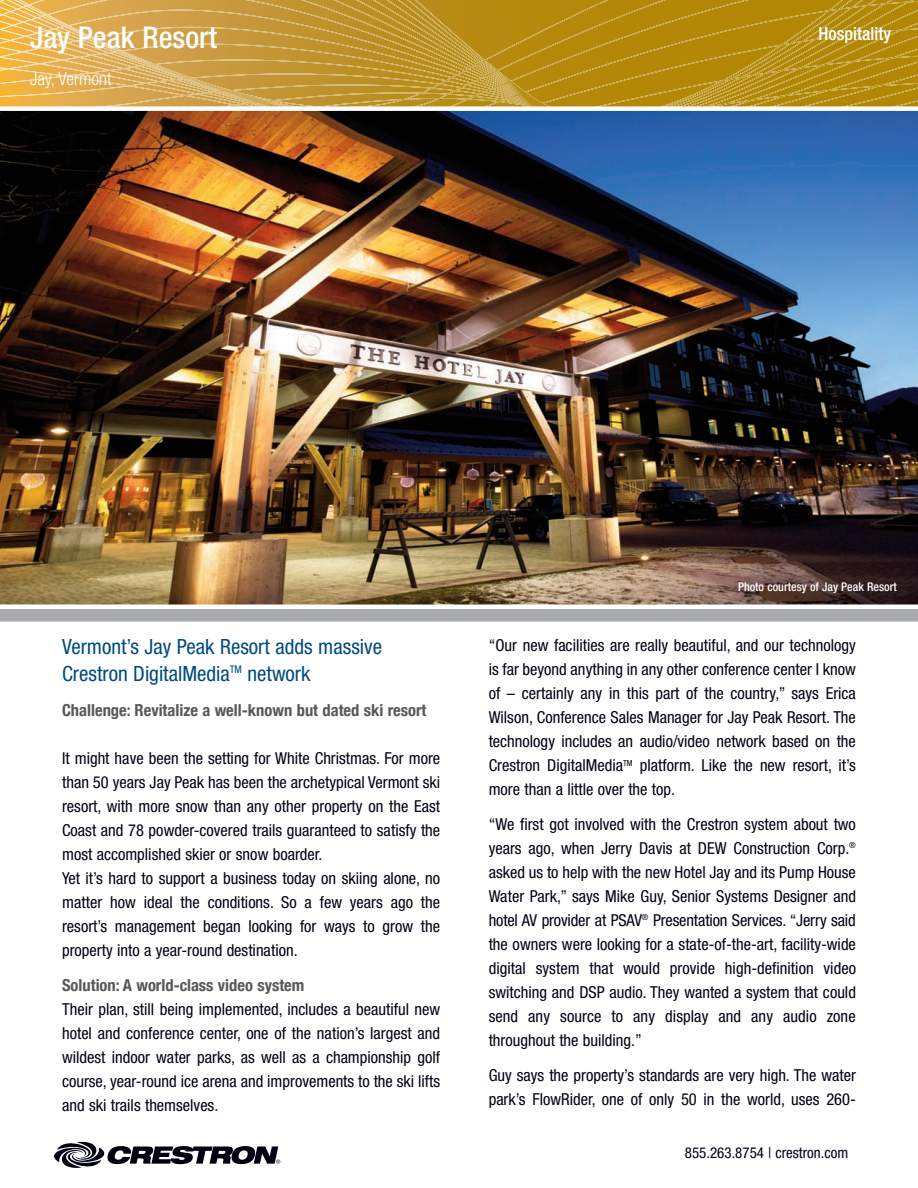
<style>
.page{position:relative;width:918px;height:1188px;background:#fff}
.page>*{position:absolute;margin:0;border:0;box-sizing:border-box;transform-origin:0 0}
.t1{font:500 condensed 30px "Helvetica Neue";color:#fff}
.t2{font:condensed 21px/27px "Helvetica Neue";color:#004a7f}
.t3{font:500 condensed 18px "Helvetica Neue";color:#fff}
.t4{font:300 condensed 18px "Helvetica Neue";color:#fff}
.t5{font:condensed 16.5px/24px "Helvetica Neue";color:#000314;text-align:justify}
.t6{font:700 condensed 16.5px "Helvetica Neue";color:#57585a}
.t7{font:condensed 15px "Helvetica Neue";color:#000314}
.t8{font:500 condensed 12px "Helvetica Neue";color:#fff}
</style>
<div class="page">
<svg style="left:0;top:0;width:918px;height:106px;background:#c3992e"></svg>
<img style="left:0;top:106px;width:918px;height:498px">
<svg style="left:0;top:604px;width:918px;height:18px"></svg>
<svg style="left:54px;top:1141px;width:226px;height:27px"></svg>
<h1 class="t1" style="left:30px;top:27px;width:188px">Jay Peak Resort</h1>
<p class="t4" style="left:30px;top:73px;width:83px">Jay, Vermont</p>
<p class="t3" style="left:818px;top:27px;width:74px">Hospitality</p>
<p class="t2" style="left:62px;top:635px;width:321px">Vermont’s Jay Peak Resort adds massive<br>Crestron DigitalMedia<sup>TM</sup> network</p>
<p class="t6" style="left:62px;top:700px;width:366px">Challenge: Revitalize a well-known but dated ski resort</p>
<p class="t5" style="left:62px;top:747px;width:380px;text-align:left">It might have been the setting for White Christmas. For more than 50 years Jay Peak has been the archetypical Vermont ski resort, with more snow than any other property on the East Coast and 78 powder-covered trails guaranteed to satisfy the most accomplished skier or snow boarder.<br>Yet it’s hard to support a business today on skiing alone, no matter how ideal the conditions. So a few years ago the resort’s management began looking for ways to grow the property into a year-round destination.</p>
<p class="t6" style="left:62px;top:975px;width:244px">Solution: A world-class video system</p>
<p class="t5" style="left:62px;top:998px;width:380px">Their plan, still being implemented, includes a beautiful new hotel and conference center, one of the nation’s largest and wildest indoor water parks, as well as a championship golf course, year-round ice arena and improvements to the ski lifts and ski trails themselves.</p>
<p class="t8" style="left:738px;top:583px;width:160px">Photo courtesy of Jay Peak Resort</p>
<p class="t5" style="left:489px;top:635px;width:369px">“Our new facilities are really beautiful, and our technology is far beyond anything in any other conference center I know of – certainly any in this part of the country,” says Erica Wilson, Conference Sales Manager for Jay Peak Resort. The technology includes an audio/video network based on the Crestron DigitalMedia<sup>TM</sup> platform. Like the new resort, it’s more than a little over the top.</p>
<p class="t5" style="left:489px;top:814px;width:369px">“We first got involved with the Crestron system about two years ago, when Jerry Davis at DEW Construction Corp.<sup>® </sup>asked us to help with the new Hotel Jay and its Pump House Water Park,” says Mike Guy, Senior Systems Designer and hotel AV provider at PSAV<sup>®</sup> Presentation Services. “Jerry said the owners were looking for a state-of-the-art, facility-wide digital system that would provide high-definition video switching and DSP audio. They wanted a system that could send any source to any display and any audio zone throughout the building.”</p>
<p class="t5" style="left:489px;top:1065px;width:369px">Guy says the property’s standards are very high. The water park’s FlowRider, one of only 50 in the world, uses 260-</p>
<p class="t7" style="left:685px;top:1148px;width:165px">855.263.8754 | crestron.com</p>
</div>
